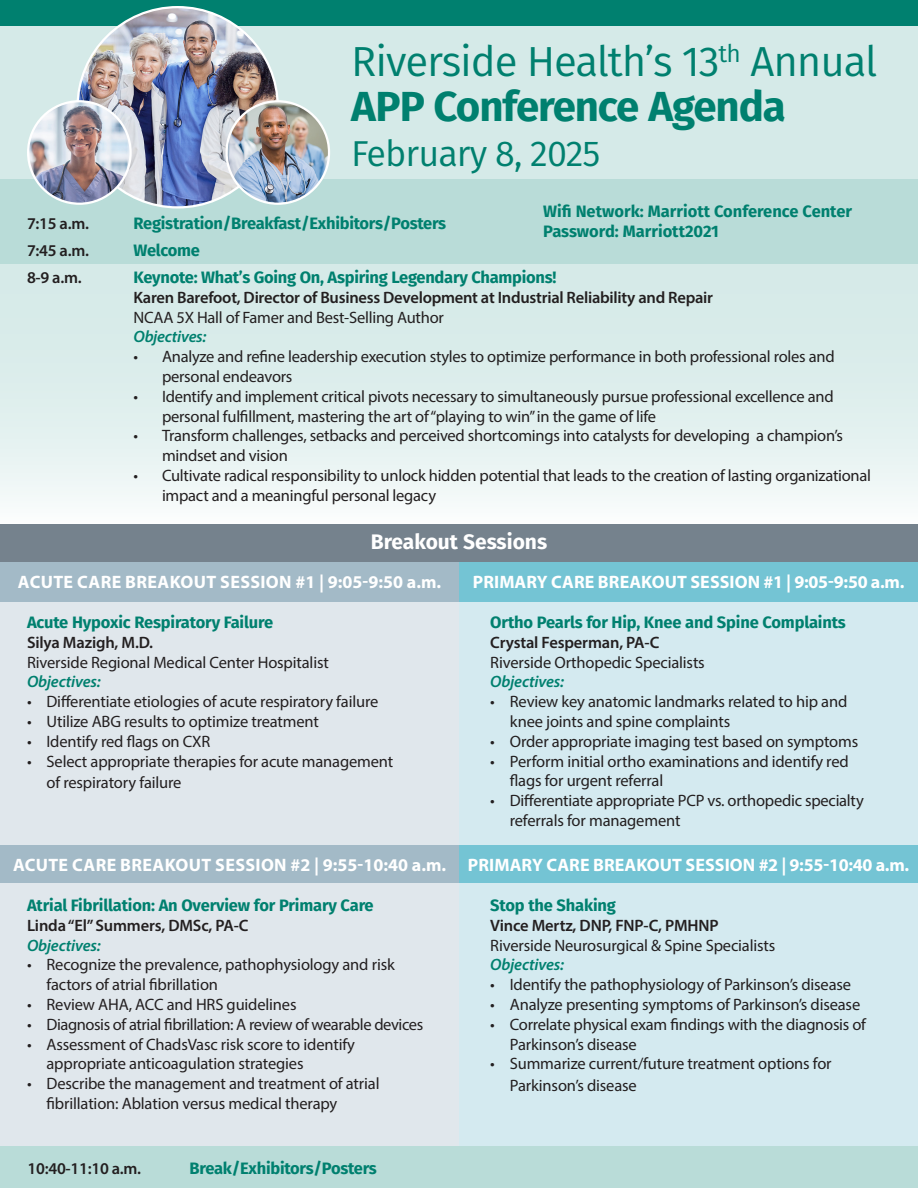
<style>
.page{position:relative;width:918px;height:1188px;background:#fff}
.page>*{position:absolute;margin:0;border:0;box-sizing:border-box;transform-origin:0 0}
.t1{font:42px "Fira Sans";letter-spacing:-.025em;color:#00806f}
.t2{font:700 42px "Fira Sans";letter-spacing:-.025em;color:#00806f}
.t3{font:36px "Fira Sans";letter-spacing:-.025em;color:#00806f}
.t4{font:700 21px "Fira Sans";color:#fff}
.t5{font:700 18px "Myriad Pro";letter-spacing:.005em;color:#fff}
.t6{font:16.5px/19.8px "Myriad Pro";letter-spacing:-.015em;color:#231f20}
.t7{font:700 16.5px/19.8px "Fira Sans";letter-spacing:-.015em;color:#00806f}
.t8{font:600 16.5px "Myriad Pro";letter-spacing:-.015em;color:#231f20}
.t9{font:italic 600 16.5px "Myriad Pro";letter-spacing:-.01em;color:#00806f}
</style>
<div class="page">
<div style="left:0;top:601px;width:459px;height:251px;background:#e0e7ec"></div>
<div style="left:459px;top:601px;width:459px;height:314px;background:#d4eaf0"></div>
<svg style="left:0;top:26px;width:918px;height:499px;background:#ddedec"></svg>
<div style="left:0;top:0;width:918px;height:26px;background:#00806f"></div>
<div style="left:0;top:525px;width:918px;height:37px;background:#75828d"></div>
<div style="left:0;top:562px;width:459px;height:40px;background:#a3bac7"></div>
<div style="left:0;top:845px;width:459px;height:40px;background:#a3bac7"></div>
<div style="left:459px;top:562px;width:459px;height:40px;background:#74c4d4"></div>
<div style="left:459px;top:845px;width:459px;height:40px;background:#74c4d4"></div>
<div style="left:0;top:884px;width:459px;height:281px;background:#e0e7ec"></div>
<div style="left:459px;top:884px;width:459px;height:281px;background:#d4eaf0"></div>
<div style="left:0;top:180px;width:918px;height:84px;background:#b9dcd8"></div>
<div style="left:0;top:1146px;width:918px;height:42px;background:#b9dcd8"></div>
<img style="left:78px;top:7px;width:200px;height:200px;border-radius:100px">
<img style="left:28px;top:101px;width:103px;height:103px;border-radius:51px">
<div style="left:27px;top:100px;width:105px;height:105px;border:2px solid #fff;border-radius:50%"></div>
<img style="left:227px;top:101px;width:102px;height:103px;border-radius:51px">
<div style="left:225px;top:100px;width:105px;height:105px;border:2px solid #fff;border-radius:50%"></div>
<p class="t1" style="left:351px;top:31px;width:528px">Riverside Health’s 13<sup>th</sup> Annual</p>
<p class="t2" style="left:351px;top:71px;width:436px">APP Conference Agenda</p>
<p class="t3" style="left:351px;top:127px;width:251px">February 8, 2025</p>
<p class="t7" style="left:543px;top:201px;width:310px">Wifi Network: Marriott Conference Center<br>Password: Marriott2021</p>
<p class="t8" style="left:27px;top:213px;width:64px">7:15 a.m.</p>
<p class="t7" style="left:134px;top:212px;width:314px">Registration/Breakfast/Exhibitors/Posters</p>
<p class="t8" style="left:27px;top:240px;width:64px">7:45 a.m.</p>
<p class="t7" style="left:134px;top:239px;width:68px">Welcome</p>
<p class="t8" style="left:27px;top:267px;width:56px">8-9 a.m.</p>
<p class="t7" style="left:134px;top:266px;width:425px">Keynote: What’s Going On, Aspiring Legendary Champions!</p>
<p class="t8" style="left:134px;top:287px;width:581px">Karen Barefoot, Director of Business Development at Industrial Reliability and Repair</p>
<p class="t6" style="left:134px;top:307px;width:312px">NCAA 5X Hall of Famer and Best-Selling Author</p>
<p class="t9" style="left:134px;top:326px;width:75px">Objectives:</p>
<p class="t6" style="left:162px;top:347px;width:674px;text-indent:-28px">• Analyze and refine leadership execution styles to optimize performance in both professional roles and personal endeavors</p>
<p class="t6" style="left:162px;top:386px;width:673px;text-indent:-28px">• Identify and implement critical pivots necessary to simultaneously pursue professional excellence and personal fulfillment, mastering the art of “playing to win” in the game of life</p>
<p class="t6" style="left:162px;top:426px;width:682px;text-indent:-28px">• Transform challenges, setbacks and perceived shortcomings into catalysts for developing a champion’s mindset and vision</p>
<p class="t6" style="left:162px;top:465px;width:711px;text-indent:-28px">• Cultivate radical responsibility to unlock hidden potential that leads to the creation of lasting organizational impact and a meaningful personal legacy</p>
<p class="t4" style="left:371px;top:524px;width:178px">Breakout Sessions</p>
<p class="t5" style="left:18px;top:570px;width:425px">ACUTE CARE BREAKOUT SESSION #1 | 9:05-9:50 a.m.</p>
<p class="t5" style="left:473px;top:570px;width:433px">PRIMARY CARE BREAKOUT SESSION #1 | 9:05-9:50 a.m.</p>
<p class="t7" style="left:27px;top:611px;width:248px">Acute Hypoxic Respiratory Failure</p>
<p class="t8" style="left:27px;top:632px;width:128px">Silya Mazigh, M.D.</p>
<p class="t6" style="left:27px;top:652px;width:303px">Riverside Regional Medical Center Hospitalist</p>
<p class="t9" style="left:27px;top:671px;width:75px">Objectives:</p>
<p class="t6" style="left:27px;top:692px;width:353px">• Differentiate etiologies of acute respiratory failure</p>
<p class="t6" style="left:27px;top:711px;width:294px">• Utilize ABG results to optimize treatment</p>
<p class="t6" style="left:27px;top:731px;width:185px">• Identify red flags on CXR</p>
<p class="t6" style="left:27px;top:751px;width:368px">• Select appropriate therapies for acute management</p>
<p class="t6" style="left:47px;top:773px;width:137px">of respiratory failure</p>
<p class="t7" style="left:490px;top:611px;width:357px">Ortho Pearls for Hip, Knee and Spine Complaints</p>
<p class="t8" style="left:490px;top:632px;width:171px">Crystal Fesperman, PA-C</p>
<p class="t6" style="left:490px;top:652px;width:216px">Riverside Orthopedic Specialists</p>
<p class="t9" style="left:490px;top:671px;width:75px">Objectives:</p>
<p class="t6" style="left:510px;top:692px;width:339px;text-indent:-20px">• Review key anatomic landmarks related to hip and knee joints and spine complaints</p>
<p class="t6" style="left:490px;top:731px;width:369px">• Order appropriate imaging test based on symptoms</p>
<p class="t6" style="left:510px;top:751px;width:340px;text-indent:-20px">• Perform initial ortho examinations and identify red flags for urgent referral</p>
<p class="t6" style="left:510px;top:791px;width:355px;text-indent:-20px">• Differentiate appropriate PCP vs. orthopedic specialty referrals for management</p>
<p class="t5" style="left:13px;top:853px;width:435px">ACUTE CARE BREAKOUT SESSION #2 | 9:55-10:40 a.m.</p>
<p class="t5" style="left:468px;top:853px;width:443px">PRIMARY CARE BREAKOUT SESSION #2 | 9:55-10:40 a.m.</p>
<p class="t7" style="left:27px;top:894px;width:348px">Atrial Fibrillation: An Overview for Primary Care</p>
<p class="t8" style="left:27px;top:915px;width:223px">Linda “El” Summers, DMSc, PA-C</p>
<p class="t9" style="left:27px;top:935px;width:75px">Objectives:</p>
<p class="t6" style="left:47px;top:955px;width:350px;text-indent:-20px">• Recognize the prevalence, pathophysiology and risk factors of atrial fibrillation</p>
<p class="t6" style="left:27px;top:994px;width:271px">• Review AHA, ACC and HRS guidelines</p>
<p class="t6" style="left:27px;top:1014px;width:398px">• Diagnosis of atrial fibrillation: A review of wearable devices</p>
<p class="t6" style="left:27px;top:1034px;width:329px">• Assessment of ChadsVasc risk score to identify</p>
<p class="t6" style="left:47px;top:1054px;width:259px">appropriate anticoagulation strategies</p>
<p class="t6" style="left:47px;top:1074px;width:335px;text-indent:-20px">• Describe the management and treatment of atrial fibrillation: Ablation versus medical therapy</p>
<p class="t7" style="left:490px;top:894px;width:127px">Stop the Shaking</p>
<p class="t8" style="left:490px;top:915px;width:230px">Vince Mertz, DNP, FNP-C, PMHNP</p>
<p class="t6" style="left:490px;top:935px;width:287px">Riverside Neurosurgical &amp; Spine Specialists</p>
<p class="t9" style="left:490px;top:954px;width:75px">Objectives:</p>
<p class="t6" style="left:490px;top:975px;width:362px">• Identify the pathophysiology of Parkinson’s disease</p>
<p class="t6" style="left:490px;top:994px;width:371px">• Analyze presenting symptoms of Parkinson’s disease</p>
<p class="t6" style="left:510px;top:1014px;width:358px;text-indent:-20px">• Correlate physical exam findings with the diagnosis of<br>Parkinson’s disease</p>
<p class="t6" style="left:490px;top:1054px;width:343px">• Summarize current/future treatment options for</p>
<p class="t6" style="left:510px;top:1075px;width:129px">Parkinson’s disease</p>
<p class="t8" style="left:28px;top:1158px;width:115px">10:40-11:10 a.m.</p>
<p class="t7" style="left:190px;top:1157px;width:189px">Break/Exhibitors/Posters</p>
</div>
